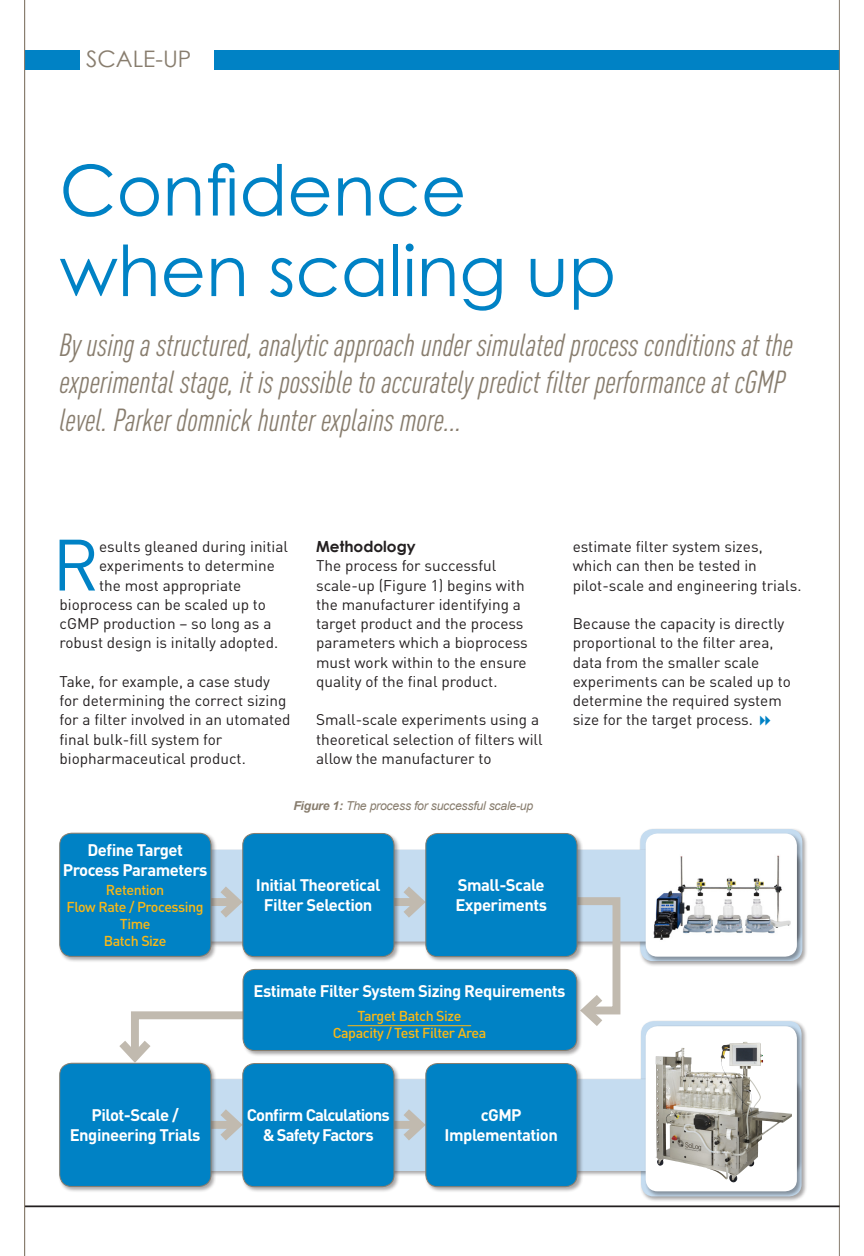
<style>
.page{position:relative;width:864px;height:1256px;background:#fff}
.page>*{position:absolute;margin:0;border:0;box-sizing:border-box;transform-origin:0 0}
.t1{font:71.4px "DINOT";color:#0082c5}
.t2{font:70px "Century Gothic";color:#0082c5}
.t3{font:italic condensed 31.5px/37.8px "DIN Pro";color:#887d6e}
.t4{font:22.75px "Century Gothic";color:#887d6e}
.t5{font:700 16.62px "DINOT";letter-spacing:-.03em;color:#fff}
.t6{font:700 16.62px "DINOT";letter-spacing:-.05em;color:#fff}
.t7{font:15.4px/19.2px "DINOT";color:#231f20}
.t8{font:700 15.4px "Century Gothic";color:#231f20}
.t9{font:500 14.17px/17px "DINOT";letter-spacing:-.03em;color:#fcb814;text-align:center}
.t10{font:italic 12.25px "Arial";letter-spacing:-.02em;color:#887d6e}
.s1{font-weight:700}
</style>
<div class="page">
<div style="left:25px;top:50px;width:54px;height:19px;background:#0082c5"></div>
<div style="left:214px;top:50px;width:625px;height:19px;background:#0082c5"></div>
<hr style="left:838px;top:0;width:1px;height:1255px;background:#887d6e">
<hr style="left:25px;top:1205px;width:814px;height:1px;background:#231f20">
<hr style="left:24px;top:0;width:1px;height:1255px;background:#887d6e">
<div style="left:639px;top:827px;width:168px;height:139px;background:#231f20;opacity:.4"></div>
<div style="left:640px;top:828px;width:162px;height:132px;background:#c5dcf0;border-radius:13px"></div>
<div style="left:639px;top:1019px;width:168px;height:182px;background:#231f20;opacity:.4"></div>
<div style="left:640px;top:1020px;width:161px;height:176px;background:#c5dcf0;border-radius:13px"></div>
<div style="left:60px;top:1078px;width:736px;height:92px;background:#c5dcf0;border-radius:12px"></div>
<div style="left:60px;top:849px;width:736px;height:92px;background:#c5dcf0;border-radius:12px"></div>
<svg style="left:217px;top:886px;width:25px;height:32px"></svg>
<div style="left:59px;top:831px;width:158px;height:131px;background:#231f20;opacity:.4"></div>
<div style="left:60px;top:833px;width:151px;height:123px;background:#0082c5;border-radius:12px"></div>
<div style="left:60px;top:832px;width:151px;height:124px;border:1px solid #887d6e;border-radius:12px"></div>
<svg style="left:400px;top:886px;width:25px;height:32px"></svg>
<div style="left:242px;top:832px;width:158px;height:130px;background:#231f20;opacity:.4"></div>
<div style="left:243px;top:833px;width:151px;height:123px;background:#0082c5;border-radius:12px"></div>
<div style="left:242px;top:833px;width:152px;height:123px;border:1px solid #887d6e;border-radius:12px"></div>
<svg style="left:582px;top:897px;width:42px;height:129px"></svg>
<div style="left:425px;top:832px;width:158px;height:130px;background:#231f20;opacity:.4"></div>
<div style="left:425px;top:833px;width:152px;height:123px;background:#0082c5;border-radius:12px"></div>
<div style="left:425px;top:833px;width:152px;height:123px;border:1px solid #887d6e;border-radius:12px"></div>
<svg style="left:217px;top:1109px;width:25px;height:31px"></svg>
<svg style="left:400px;top:1109px;width:25px;height:31px"></svg>
<div style="left:59px;top:1061px;width:158px;height:131px;background:#231f20;opacity:.4"></div>
<div style="left:60px;top:1062px;width:151px;height:124px;background:#0082c5;border-radius:12px"></div>
<div style="left:60px;top:1062px;width:151px;height:124px;border:1px solid #887d6e;border-radius:12px"></div>
<div style="left:242px;top:1061px;width:158px;height:131px;background:#231f20;opacity:.4"></div>
<div style="left:243px;top:1063px;width:151px;height:123px;background:#0082c5;border-radius:12px"></div>
<div style="left:242px;top:1063px;width:152px;height:123px;border:1px solid #887d6e;border-radius:12px"></div>
<div style="left:425px;top:1061px;width:158px;height:131px;background:#231f20;opacity:.4"></div>
<div style="left:425px;top:1063px;width:152px;height:123px;background:#0082c5;border-radius:12px"></div>
<div style="left:425px;top:1063px;width:152px;height:123px;border:1px solid #887d6e;border-radius:12px"></div>
<svg style="left:111px;top:1011px;width:141px;height:57px"></svg>
<div style="left:242px;top:967px;width:340px;height:89px;background:#231f20;opacity:.4"></div>
<div style="left:243px;top:969px;width:333px;height:81px;background:#0082c5;border-radius:12px"></div>
<div style="left:243px;top:969px;width:333px;height:81px;border:1px solid #887d6e;border-radius:12px"></div>
<div style="left:644px;top:832px;width:158px;height:130px;background:#231f20;opacity:.4"></div>
<div style="left:645px;top:833px;width:151px;height:123px;background:#fff;border-radius:12px"></div>
<img style="left:653px;top:855px;width:138px;height:85px">
<div style="left:644px;top:1024px;width:158px;height:172px;background:#231f20;opacity:.4"></div>
<svg style="left:645px;top:1025px;width:151px;height:165px;background:#d5d4d0"></svg>
<img style="left:720px;top:1041px;width:24px;height:30px">
<hr style="left:347px;top:1025px;width:124px;height:1px;background:#fcb814">
<p class="t4" style="left:86px;top:43px;width:107px">SCALE-UP</p>
<p class="t2" style="left:60px;top:141px;width:408px">Confidence</p>
<p class="t2" style="left:60px;top:222px;width:558px">when scaling up</p>
<p class="t3" style="left:60px;top:323px;width:734px">By using a structured, analytic approach under simulated process conditions at the experimental stage, it is possible to accurately predict filter performance at cGMP level. Parker domnick hunter explains more...</p>
<p class="t1" style="left:52px;top:516px;width:48px">R</p>
<p class="t7" style="left:99px;top:536px;width:190px">esults gleaned during initial</p>
<p class="t7" style="left:99px;top:555px;width:177px">experiments to determine</p>
<p class="t7" style="left:99px;top:574px;width:144px">the most appropriate</p>
<p class="t7" style="left:60px;top:594px;width:208px">bioprocess can be scaled up to</p>
<p class="t7" style="left:60px;top:613px;width:213px">cGMP production – so long as a</p>
<p class="t7" style="left:60px;top:632px;width:220px">robust design is initally adopted.</p>
<p class="t7" style="left:60px;top:671px;width:232px">Take, for example, a case study for determining the correct sizing for a filter involved in an utomated final bulk-fill system for biopharmaceutical product.</p>
<p class="t8" style="left:316px;top:534px;width:101px">Methodology</p>
<p class="t7" style="left:316px;top:555px;width:213px">The process for successful scale-up (Figure 1) begins with the manufacturer identifying a target product and the process parameters which a bioprocess must work within to the ensure quality of the final product.</p>
<p class="t7" style="left:316px;top:709px;width:228px">Small-scale experiments using a theoretical selection of filters will allow the manufacturer to</p>
<p class="t5" style="left:87px;top:838px;width:97px">Define Target</p>
<p class="t5" style="left:63px;top:858px;width:146px">Process Parameters</p>
<p class="t9" style="left:106px;top:880px;width:60px">Retention</p>
<p class="t9" style="left:67px;top:897px;width:138px">Flow Rate / Processing<br>Time</p>
<p class="t9" style="left:104px;top:932px;width:64px">Batch Size</p>
<p class="t10" style="left:293px;top:797px;width:241px"><span class="s1">Figure 1:</span> The process for successful scale-up</p>
<p class="t5" style="left:256px;top:873px;width:126px">Initial Theoretical</p>
<p class="t5" style="left:264px;top:893px;width:110px">Filter Selection</p>
<p class="t5" style="left:457px;top:873px;width:88px">Small-Scale</p>
<p class="t5" style="left:455px;top:893px;width:93px">Experiments</p>
<p class="t7" style="left:572px;top:536px;width:230px">estimate filter system sizes, which can then be tested in pilot-scale and engineering trials.</p>
<p class="t7" style="left:572px;top:613px;width:219px">Because the capacity is directly proportional to the filter area, data from the smaller scale experiments can be scaled up to determine the required system size for the target process.</p>
<p class="t5" style="left:91px;top:1103px;width:89px">Pilot-Scale /</p>
<p class="t5" style="left:70px;top:1123px;width:132px">Engineering Trials</p>
<p class="t5" style="left:253px;top:979px;width:313px">Estimate Filter System Sizing Requirements</p>
<p class="t9" style="left:357px;top:1006px;width:105px">Target Batch Size</p>
<p class="t9" style="left:332px;top:1023px;width:155px">Capacity / Test Filter Area</p>
<p class="t6" style="left:246px;top:1103px;width:144px">Confirm Calculations</p>
<p class="t6" style="left:262px;top:1123px;width:112px">&amp; Safety Factors</p>
<p class="t5" style="left:480px;top:1103px;width:42px">cGMP</p>
<p class="t5" style="left:444px;top:1123px;width:115px">Implementation</p>
</div>
